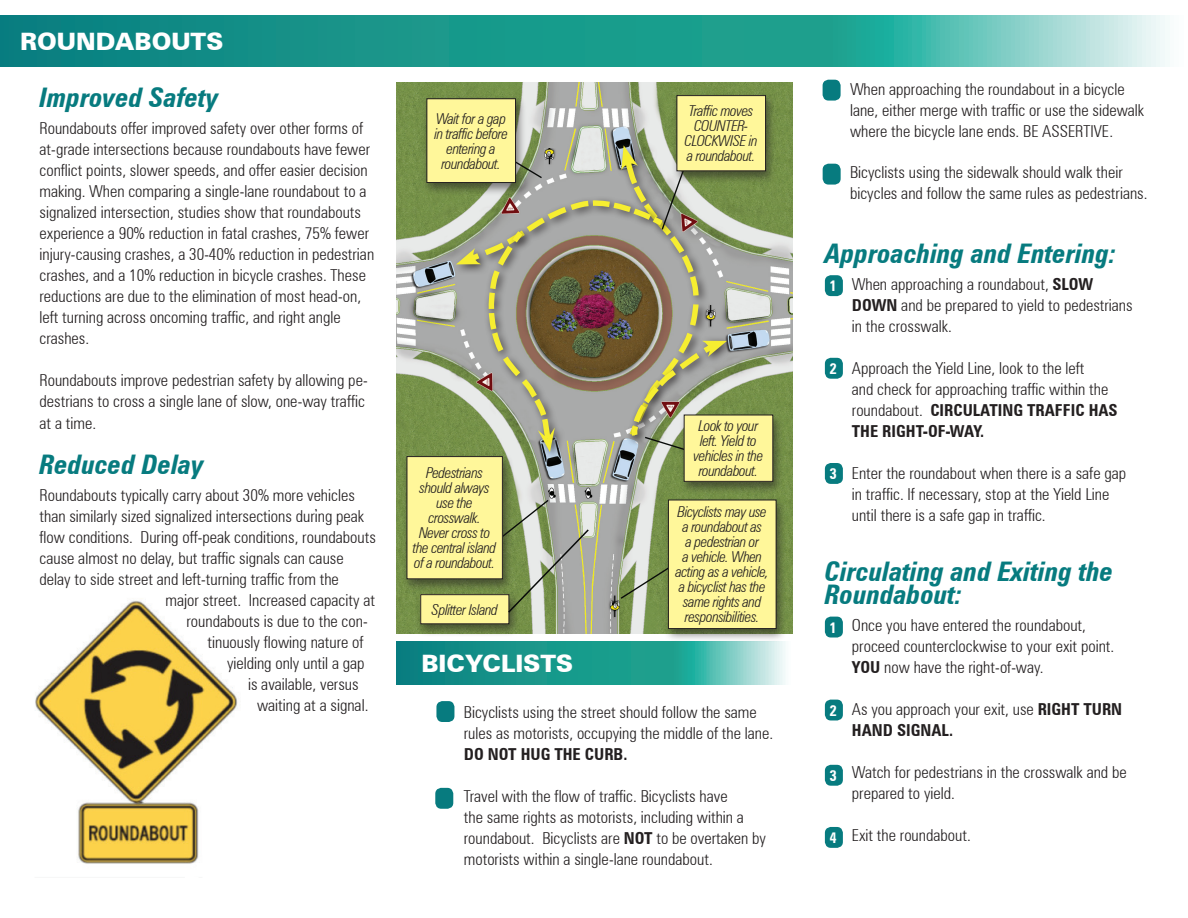
<style>
.page{position:relative;width:1188px;height:918px;background:#fff}
.page>*{position:absolute;margin:0;border:0;box-sizing:border-box;transform-origin:0 0}
.t1{font:italic 700 condensed 27px/22.5px "Zurich BT";color:#077b7f}
.t2{font:900 24px "Zurich BT";color:#fff}
.t3{font:300 condensed 16.5px/21px "Zurich BT";color:#231f20}
.t4{font:700 condensed 16.5px "Zurich BT";color:#231f20}
.t5{font:italic 300 condensed 15px/15px "Zurich BT";letter-spacing:-.03em;color:#231f20;text-align:center}
.t6{font:700 condensed 15px "Zurich BT";color:#fff}
.t7{font:300 13.5px "Futura BT";color:#191919}
.s1{font-weight:700}
</style>
<div class="page">
<svg style="left:0;top:16px;width:1170px;height:51px;background:#33a499"></svg>
<svg style="left:396px;top:642px;width:390px;height:42px;background:#32a399"></svg>
<div style="left:436px;top:701px;width:18px;height:21px;background:#077b7f;border-radius:6px"></div>
<div style="left:435px;top:788px;width:18px;height:21px;background:#077b7f;border-radius:6px"></div>
<img style="left:396px;top:82px;width:396px;height:551px">
<div style="left:402px;top:453px;width:112px;height:139px;background:#231f20;opacity:.55"></div>
<div style="left:407px;top:457px;width:95px;height:122px;background:#fff79a"></div>
<div style="left:671px;top:92px;width:106px;height:92px;background:#231f20;opacity:.55"></div>
<div style="left:677px;top:96px;width:89px;height:75px;background:#fff79a"></div>
<div style="left:677px;top:95px;width:89px;height:76px;border:1px solid #231f20"></div>
<div style="left:421px;top:96px;width:106px;height:100px;background:#231f20;opacity:.55"></div>
<div style="left:427px;top:99px;width:89px;height:84px;background:#fff79a"></div>
<div style="left:427px;top:99px;width:89px;height:84px;border:1px solid #231f20"></div>
<div style="left:483px;top:227px;width:82px;height:235px;background:#231f20;opacity:.75"></div>
<svg style="left:619px;top:562px;width:44px;height:38px;background:#9aaa80"></svg>
<div style="left:663px;top:497px;width:124px;height:145px;background:#231f20;opacity:.55"></div>
<div style="left:668px;top:500px;width:108px;height:129px;background:#fff79a"></div>
<div style="left:668px;top:500px;width:108px;height:129px;border:1px solid #231f20"></div>
<div style="left:679px;top:412px;width:105px;height:83px;background:#231f20;opacity:.55"></div>
<div style="left:684px;top:415px;width:89px;height:66px;background:#fff79a"></div>
<div style="left:684px;top:415px;width:89px;height:67px;border:1px solid #231f20"></div>
<div style="left:415px;top:592px;width:105px;height:45px;background:#231f20;opacity:.55"></div>
<div style="left:421px;top:595px;width:88px;height:29px;background:#fff79a"></div>
<div style="left:421px;top:594px;width:88px;height:30px;border:1px solid #231f20"></div>
<svg style="left:490px;top:498px;width:100px;height:116px;background:#a7ae8b"></svg>
<div style="left:825px;top:275px;width:18px;height:21px;background:#077b7f;border-radius:6px"></div>
<div style="left:825px;top:358px;width:18px;height:21px;background:#077b7f;border-radius:6px"></div>
<div style="left:825px;top:463px;width:18px;height:21px;background:#077b7f;border-radius:6px"></div>
<div style="left:825px;top:617px;width:18px;height:21px;background:#077b7f;border-radius:6px"></div>
<div style="left:825px;top:700px;width:18px;height:20px;background:#077b7f;border-radius:6px"></div>
<div style="left:825px;top:765px;width:18px;height:21px;background:#077b7f;border-radius:6px"></div>
<div style="left:825px;top:827px;width:18px;height:21px;background:#077b7f;border-radius:6px"></div>
<div style="left:823px;top:80px;width:18px;height:21px;background:#077b7f;border-radius:6px"></div>
<div style="left:823px;top:164px;width:18px;height:21px;background:#077b7f;border-radius:6px"></div>
<img style="left:35px;top:600px;width:203px;height:264px">
<div style="left:627px;top:336px;width:110px;height:110px;background:#231f20;opacity:.75"></div>
<svg style="left:456px;top:145px;width:271px;height:312px;background:#9f9c81"></svg>
<h2 class="t2" style="left:20px;top:27px;width:205px">ROUNDABOUTS</h2>
<h1 class="t1" style="left:40px;top:86px;width:180px">Improved Safety</h1>
<p class="t3" style="left:40px;top:117px;width:336px">Roundabouts offer improved safety over other forms of at-grade intersections because roundabouts have fewer conflict points, slower speeds, and offer easier decision making. When comparing a single-lane roundabout to a signalized intersection, studies show that roundabouts experience a 90% reduction in fatal crashes, 75% fewer injury-causing crashes, a 30-40% reduction in pedestrian crashes, and a 10% reduction in bicycle crashes. These reductions are due to the elimination of most head-on, left turning across oncoming traffic, and right angle crashes.</p>
<p class="t3" style="left:40px;top:369px;width:330px">Roundabouts improve pedestrian safety by allowing pe&shy;destrians to cross a single lane of slow, one-way traffic</p>
<p class="t3" style="left:40px;top:413px;width:58px">at a time.</p>
<h1 class="t1" style="left:40px;top:453px;width:166px">Reduced Delay</h1>
<p class="t3" style="left:40px;top:485px;width:317px">Roundabouts typically carry about 30% more vehicles</p>
<p class="t3" style="left:40px;top:506px;width:326px">than similarly sized signalized intersections during peak</p>
<p class="t3" style="left:40px;top:527px;width:338px">flow conditions. During off-peak conditions, roundabouts</p>
<p class="t3" style="left:40px;top:548px;width:306px">cause almost no delay, but traffic signals can cause</p>
<p class="t3" style="left:40px;top:569px;width:301px">delay to side street and left-turning traffic from the</p>
<p class="t3" style="left:166px;top:590px;width:211px">major street. Increased capacity at</p>
<p class="t3" style="left:187px;top:611px;width:183px">roundabouts is due to the con-</p>
<p class="t3" style="left:208px;top:632px;width:158px">tinuously flowing nature of</p>
<p class="t3" style="left:227px;top:653px;width:139px">yielding only until a gap</p>
<p class="t3" style="left:248px;top:674px;width:112px">is available, versus</p>
<p class="t3" style="left:257px;top:695px;width:113px">waiting at a signal.</p>
<p class="t7" style="left:314px;top:497px;width:5px">.</p>
<p class="t5" style="left:434px;top:111px;width:75px">Wait for a gap in traffic before entering a roundabout.</p>
<p class="t5" style="left:413px;top:465px;width:85px">Pedestrians should always use the crosswalk.<br>Never cross to the central island of a roundabout.</p>
<p class="t5" style="left:432px;top:602px;width:68px">Splitter Island</p>
<p class="t5" style="left:685px;top:103px;width:75px">Traffic moves<br>COUNTER-<br>CLOCKWISE in a roundabout.</p>
<p class="t5" style="left:694px;top:418px;width:71px">Look to your left. Yield to vehicles in the roundabout.</p>
<p class="t5" style="left:676px;top:505px;width:95px">Bicyclists may use a roundabout as<br>a pedestrian or<br>a vehicle. When acting as a vehicle, a bicyclist has the same rights and responsibilities.</p>
<h2 class="t2" style="left:422px;top:649px;width:153px">BICYCLISTS</h2>
<p class="t3" style="left:464px;top:702px;width:311px">Bicyclists using the street should follow the same rules as motorists, occupying the middle of the lane.</p>
<p class="t4" style="left:464px;top:744px;width:165px">DO NOT HUG THE CURB.</p>
<p class="t3" style="left:464px;top:786px;width:304px">Travel with the flow of traffic. Bicyclists have<br>the same rights as motorists, including within a roundabout. Bicyclists are <span class="s1">NOT</span> to be overtaken by motorists within a single-lane roundabout.</p>
<p class="t3" style="left:850px;top:79px;width:296px">When approaching the roundabout in a bicycle lane, either merge with traffic or use the sidewalk where the bicycle lane ends. BE ASSERTIVE.</p>
<p class="t3" style="left:850px;top:161px;width:299px">Bicyclists using the sidewalk should walk their bicycles and follow the same rules as pedestrians.</p>
<h1 class="t1" style="left:825px;top:242px;width:293px">Approaching and Entering:</h1>
<p class="t3" style="left:852px;top:274px;width:282px">When approaching a roundabout, <span class="s1">SLOW<br>DOWN</span> and be prepared to yield to pedestrians in the crosswalk.</p>
<p class="t3" style="left:852px;top:358px;width:267px">Approach the Yield Line, look to the left<br>and check for approaching traffic within the roundabout. <span class="s1">CIRCULATING TRAFFIC HAS THE RIGHT-OF-WAY.</span></p>
<p class="t3" style="left:852px;top:463px;width:276px">Enter the roundabout when there is a safe gap in traffic. If necessary, stop at the Yield Line until there is a safe gap in traffic.</p>
<h1 class="t1" style="left:825px;top:560px;width:290px">Circulating and Exiting the<br>Roundabout:</h1>
<p class="t3" style="left:852px;top:614px;width:264px">Once you have entered the roundabout, proceed counterclockwise to your exit point.<br><span class="s1">YOU</span> now have the right-of-way.</p>
<p class="t3" style="left:852px;top:698px;width:272px">As you approach your exit, use <span class="s1">RIGHT TURN<br>HAND SIGNAL.</span></p>
<p class="t3" style="left:852px;top:761px;width:276px">Watch for pedestrians in the crosswalk and be prepared to yield.</p>
<p class="t3" style="left:852px;top:824px;width:120px">Exit the roundabout.</p>
<p class="t6" style="left:829px;top:277px;width:9px">1</p>
<p class="t6" style="left:829px;top:360px;width:9px">2</p>
<p class="t6" style="left:829px;top:465px;width:9px">3</p>
<p class="t6" style="left:829px;top:618px;width:9px">1</p>
<p class="t6" style="left:829px;top:701px;width:9px">2</p>
<p class="t6" style="left:829px;top:767px;width:9px">3</p>
<p class="t6" style="left:829px;top:829px;width:9px">4</p>
</div>
